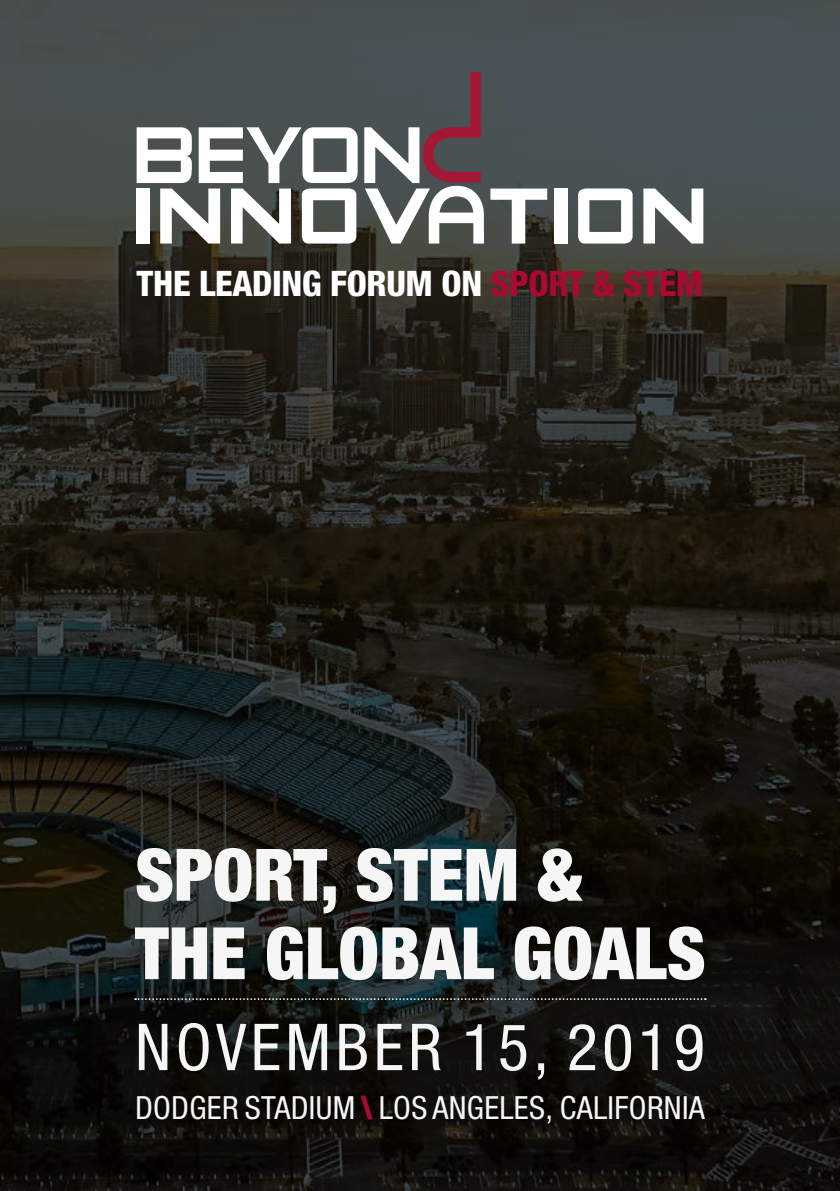
<style>
.page{position:relative;width:840px;height:1191px;background:#fff}
.page>*{position:absolute;margin:0;border:0;box-sizing:border-box;transform-origin:0 0}
.t1{font:900 condensed 72.4px/78.4px "Helvetica Neue";color:#f6f6f6}
.t2{font:condensed 64.8px "Helvetica Neue";letter-spacing:.07em;color:#f6f6f6}
.t3{font:800 condensed 35.2px "Helvetica Neue";letter-spacing:-.01em;color:#fff}
.t4{font:condensed 32px "Helvetica Neue";letter-spacing:.01em;color:#f6f6f6}
.s1{color:#aa0a2f}
.s2{font-weight:900;color:#aa0a2f}
</style>
<div class="page">
<img style="left:0;top:0;width:840px;height:1191px">
<svg style="left:578px;top:188px;width:54px;height:56px"></svg>
<svg style="left:643px;top:189px;width:60px;height:55px"></svg>
<svg style="left:490px;top:189px;width:57px;height:55px"></svg>
<div style="left:554px;top:189px;width:14px;height:55px;background:#fff"></div>
<svg style="left:137px;top:72px;width:347px;height:172px"></svg>
<svg style="left:135px;top:998px;width:570px;height:2px"></svg>
<p class="t3" style="left:137px;top:262px;width:568px">THE LEADING FORUM ON <span class="s1">SPORT &amp; STEM</span></p>
<h1 class="t1" style="left:135px;top:835px;width:572px">SPORT, STEM &amp;<br>THE GLOBAL GOALS</h1>
<h2 class="t2" style="left:135px;top:1010px;width:571px">NOVEMBER 15, 2019</h2>
<p class="t4" style="left:135px;top:1089px;width:571px">DODGER STADIUM <span class="s2">\</span> LOS ANGELES, CALIFORNIA</p>
</div>
